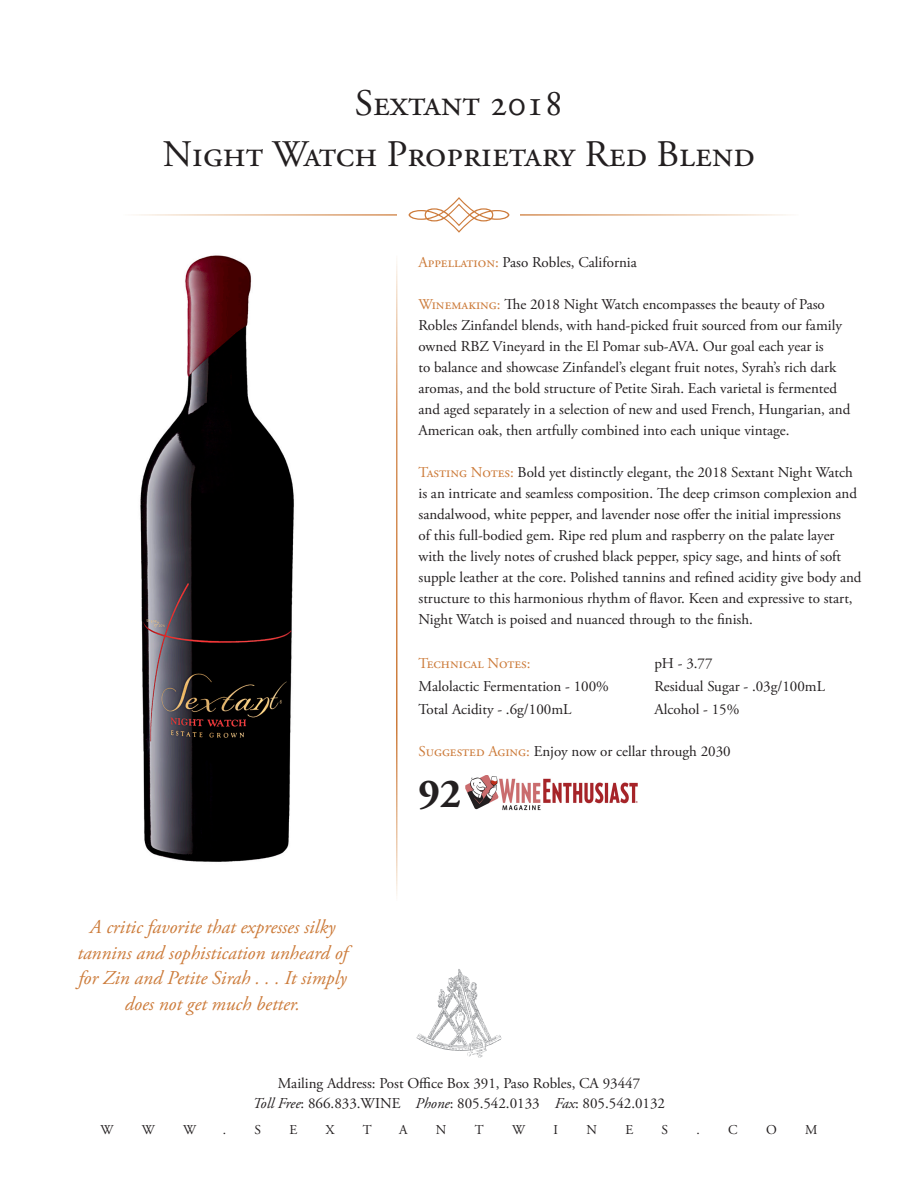
<style>
.page{position:relative;width:918px;height:1188px;background:#fff}
.page>*{position:absolute;margin:0;border:0;box-sizing:border-box;transform-origin:0 0}
.t1{font:700 41.25px "Adobe Garamond Pro";color:#231f20}
.t2{font:37.5px "Adobe Garamond Pro";color:#231f20}
.t3{font:italic 19.5px/25.5px "Adobe Garamond Pro";color:#cc7b3a;text-align:center}
.t4{font:15px/21px "Adobe Garamond Pro";color:#231f20}
.t5{font:15px "Adobe Garamond Pro";color:#cc7b3a}
.t6{font:13.5px "Adobe Garamond Pro";color:#231f20}
.s1{color:#cc7b3a}
.s2{font-style:italic}
</style>
<div class="page">
<svg style="left:409px;top:197px;width:100px;height:36px"></svg>
<svg style="left:417px;top:969px;width:84px;height:88px"></svg>
<img style="left:140px;top:255px;width:154px;height:607px">
<img style="left:465px;top:775px;width:173px;height:36px">
<p class="t2" style="left:355px;top:81px;width:210px">Sextant 2018</p>
<p class="t2" style="left:163px;top:132px;width:594px">Night Watch Proprietary Red Blend</p>
<p class="t4" style="left:418px;top:253px;width:220px"><span class="s1">Appellation:</span> Paso Robles, California</p>
<p class="t4" style="left:418px;top:295px;width:433px"><span class="s1">Winemaking:</span> The 2018 Night Watch encompasses the beauty of Paso Robles Zinfandel blends, with hand-picked fruit sourced from our family owned RBZ Vineyard in the El Pomar sub-AVA. Our goal each year is<br>to balance and showcase Zinfandel’s elegant fruit notes, Syrah’s rich dark aromas, and the bold structure of Petite Sirah. Each varietal is fermented and aged separately in a selection of new and used French, Hungarian, and American oak, then artfully combined into each unique vintage.</p>
<p class="t4" style="left:418px;top:463px;width:445px"><span class="s1">Tasting Notes:</span> Bold yet distinctly elegant, the 2018 Sextant Night Watch is an intricate and seamless composition. The deep crimson complexion and sandalwood, white pepper, and lavender nose offer the initial impressions<br>of this full-bodied gem. Ripe red plum and raspberry on the palate layer with the lively notes of crushed black pepper, spicy sage, and hints of soft supple leather at the core. Polished tannins and refined acidity give body and structure to this harmonious rhythm of flavor. Keen and expressive to start, Night Watch is poised and nuanced through to the finish.</p>
<p class="t5" style="left:418px;top:654px;width:114px">Technical Notes:</p>
<p class="t4" style="left:654px;top:654px;width:60px">pH - 3.77</p>
<p class="t4" style="left:418px;top:676px;width:192px">Malolactic Fermentation - 100%</p>
<p class="t4" style="left:654px;top:676px;width:172px">Residual Sugar - .03g/100mL</p>
<p class="t4" style="left:418px;top:699px;width:154px">Total Acidity - .6g/100mL</p>
<p class="t4" style="left:654px;top:699px;width:87px">Alcohol - 15%</p>
<p class="t4" style="left:418px;top:741px;width:314px"><span class="s1">Suggested Aging:</span> Enjoy now or cellar through 2030</p>
<p class="t3" style="left:77px;top:915px;width:272px">A critic favorite that expresses silky tannins and sophistication unheard of for Zin and Petite Sirah . . . It simply does not get much better.</p>
<p class="t1" style="left:418px;top:770px;width:44px">92</p>
<p class="t4" style="left:253px;top:1074px;width:414px;line-height:19.5px;text-align:center">Mailing Address: Post Office Box 391, Paso Robles, CA 93447<br><span class="s2">Toll Free</span>: 866.833.WINE <span class="s2">Phone</span>: 805.542.0133 <span class="s2">Fax</span>: 805.542.0132</p>
<p class="t6" style="left:101px;top:1122px;width:14px">W</p>
<p class="t6" style="left:142px;top:1122px;width:14px">W</p>
<p class="t6" style="left:183px;top:1122px;width:14px">W</p>
<p class="t6" style="left:223px;top:1122px;width:5px">.</p>
<p class="t6" style="left:255px;top:1122px;width:8px">S</p>
<p class="t6" style="left:290px;top:1122px;width:9px">E</p>
<p class="t6" style="left:326px;top:1122px;width:10px">X</p>
<p class="t6" style="left:363px;top:1122px;width:10px">T</p>
<p class="t6" style="left:399px;top:1122px;width:10px">A</p>
<p class="t6" style="left:436px;top:1122px;width:12px">N</p>
<p class="t6" style="left:475px;top:1122px;width:10px">T</p>
<p class="t6" style="left:512px;top:1122px;width:14px">W</p>
<p class="t6" style="left:554px;top:1122px;width:6px">I</p>
<p class="t6" style="left:586px;top:1122px;width:12px">N</p>
<p class="t6" style="left:625px;top:1122px;width:9px">E</p>
<p class="t6" style="left:662px;top:1122px;width:8px">S</p>
<p class="t6" style="left:697px;top:1122px;width:5px">.</p>
<p class="t6" style="left:728px;top:1122px;width:11px">C</p>
<p class="t6" style="left:766px;top:1122px;width:12px">O</p>
<p class="t6" style="left:805px;top:1122px;width:14px">M</p>
</div>
